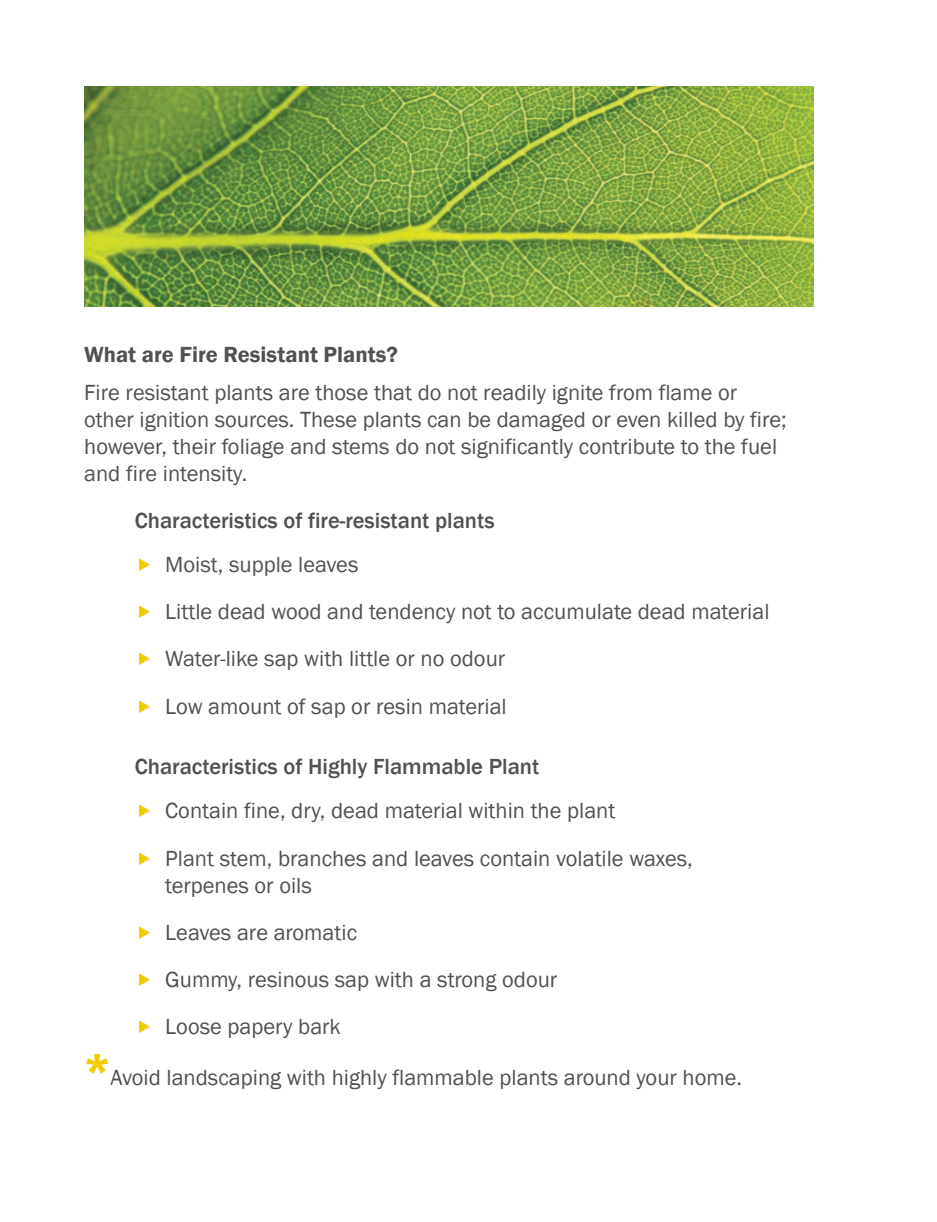
<style>
.page{position:relative;width:937px;height:1222px;background:#fff}
.page>*{position:absolute;margin:0;border:0;box-sizing:border-box;transform-origin:0 0}
.t1{font:22.5px/47.2px "Franklin Gothic";color:#515153}
.t2{font:500 22.5px "Franklin Gothic";color:#515153}
.t3{font:600 22.5px "Franklin Gothic";color:#515153}
.s1{font-weight:800;font-size:45px;color:#f1cc00}
</style>
<div class="page">
<img style="left:84px;top:86px;width:729px;height:220px">
<p class="t3" style="left:84px;top:341px;width:315px">What are Fire Resistant Plants?</p>
<p class="t1" style="left:84px;top:379px;width:704px;line-height:27px">Fire resistant plants are those that do not readily ignite from flame or other ignition sources. These plants can be damaged or even killed by fire; however, their foliage and stems do not significantly contribute to the fuel and fire intensity.</p>
<p class="t2" style="left:135px;top:506px;width:361px">Characteristics of fire-resistant plants</p>
<p class="t1" style="left:165px;top:541px;width:605px">Moist, supple leaves<br>Little dead wood and tendency not to accumulate dead material Water-like sap with little or no odour<br>Low amount of sap or resin material</p>
<p class="t2" style="left:135px;top:752px;width:406px">Characteristics of Highly Flammable Plant</p>
<p class="t1" style="left:165px;top:787px;width:529px">Contain fine, dry, dead material within the plant<br>Plant stem, branches and leaves contain volatile waxes,</p>
<p class="t1" style="left:165px;top:861px;width:393px">terpenes or oils<br>Leaves are aromatic<br>Gummy, resinous sap with a strong odour<br>Loose papery bark</p>
<p class="t1" style="left:84px;top:1054px;width:659px"><span class="s1">*</span>Avoid landscaping with highly flammable plants around your home.</p>
</div>
